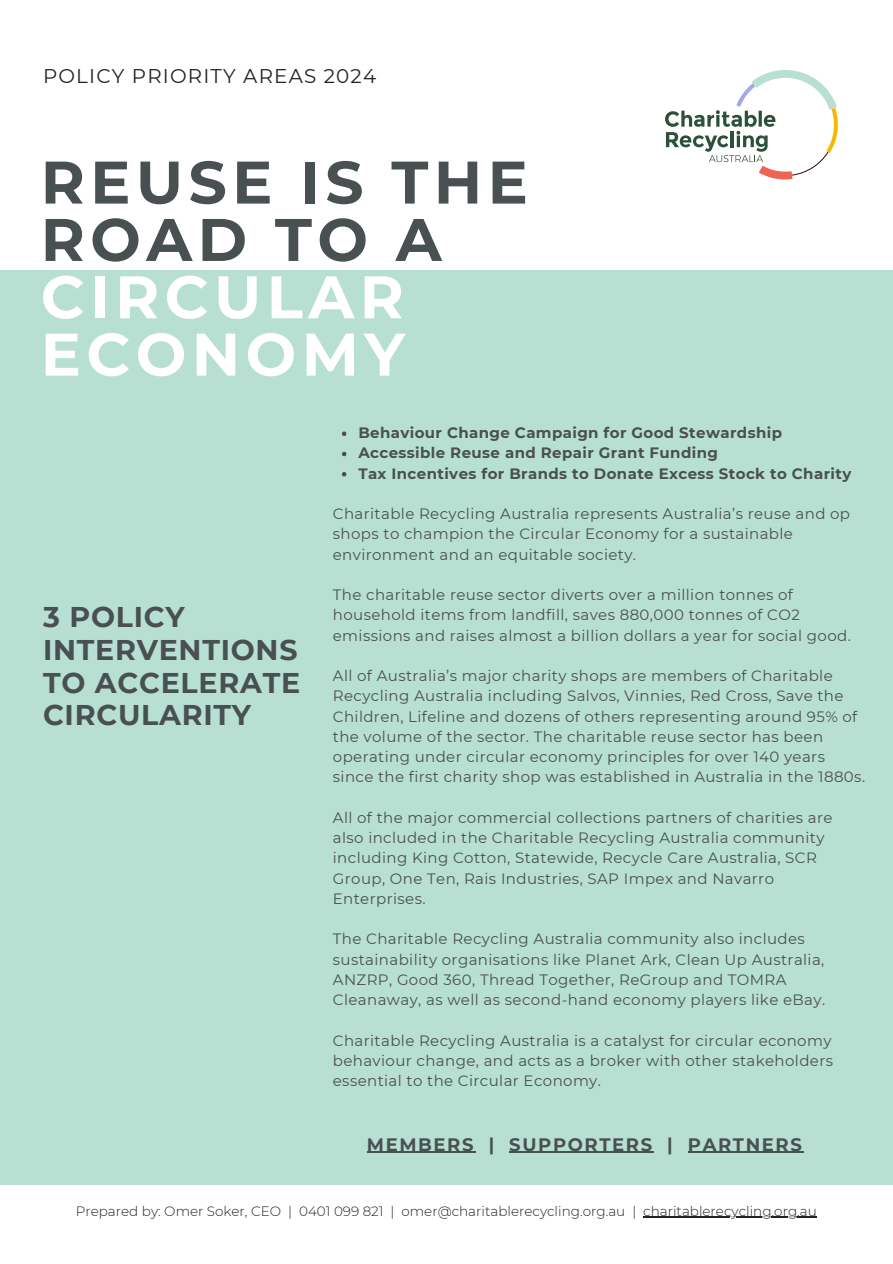
<style>
.page{position:relative;width:893px;height:1264px;background:#fff}
.page>*{position:absolute;margin:0;border:0;box-sizing:border-box;transform-origin:0 0}
.t1{font:700 60px "Montserrat";letter-spacing:.09em;color:#495052}
.t2{font:700 60px "Montserrat";letter-spacing:.09em;color:#fff}
.t3{font:700 28.5px/32.5px "Montserrat";letter-spacing:.025em;color:#495052}
.t4{font:19.8px "Montserrat";letter-spacing:.06em;color:#222}
.t5{font:700 18px "Montserrat";letter-spacing:.09em;color:#495052}
.t6{font:15px/20.2px "Montserrat";letter-spacing:.025em;color:#495052}
.t7{font:700 15px "Montserrat";letter-spacing:.025em;color:#495052}
.t8{font:300 13.5px "Montserrat";color:#222}
</style>
<div class="page">
<div style="left:0;top:270px;width:892px;height:914px;background:#b8e0d2"></div>
<svg style="left:665px;top:70px;width:172px;height:109px"></svg>
<hr style="left:643px;top:1216px;width:173px;height:1px;background:#222">
<svg style="left:342px;top:431px;width:4px;height:5px"></svg>
<svg style="left:342px;top:452px;width:4px;height:4px"></svg>
<svg style="left:342px;top:472px;width:4px;height:4px"></svg>
<hr style="left:367px;top:1151px;width:108px;height:1px;background:#495052">
<hr style="left:509px;top:1151px;width:144px;height:1px;background:#495052">
<hr style="left:687px;top:1151px;width:116px;height:1px;background:#495052">
<p class="t4" style="left:43px;top:64px;width:334px">POLICY PRIORITY AREAS 2024</p>
<p class="t1" style="left:41px;top:145px;width:488px">REUSE IS THE</p>
<p class="t1" style="left:41px;top:203px;width:402px">ROAD TO A</p>
<p class="t2" style="left:41px;top:260px;width:364px">CIRCULAR</p>
<p class="t2" style="left:41px;top:317px;width:365px">ECONOMY</p>
<p class="t3" style="left:43px;top:600px;width:258px">3 POLICY<br>INTERVENTIONS<br>TO ACCELERATE<br>CIRCULARITY</p>
<p class="t7" style="left:358px;top:424px;width:425px">Behaviour Change Campaign for Good Stewardship</p>
<p class="t7" style="left:358px;top:444px;width:361px">Accessible Reuse and Repair Grant Funding</p>
<p class="t7" style="left:358px;top:464px;width:494px">Tax Incentives for Brands to Donate Excess Stock to Charity</p>
<p class="t6" style="left:333px;top:503px;width:518px">Charitable Recycling Australia represents Australia’s reuse and op shops to champion the Circular Economy for a sustainable environment and an equitable society.</p>
<p class="t6" style="left:333px;top:584px;width:519px">The charitable reuse sector diverts over a million tonnes of household items from landfill, saves 880,000 tonnes of CO2 emissions and raises almost a billion dollars a year for social good.</p>
<p class="t6" style="left:333px;top:665px;width:533px">All of Australia’s major charity shops are members of Charitable Recycling Australia including Salvos, Vinnies, Red Cross, Save the Children, Lifeline and dozens of others representing around 95% of the volume of the sector. The charitable reuse sector has been operating under circular economy principles for over 140 years since the first charity shop was established in Australia in the 1880s.</p>
<p class="t6" style="left:333px;top:807px;width:501px">All of the major commercial collections partners of charities are also included in the Charitable Recycling Australia community including King Cotton, Statewide, Recycle Care Australia, SCR Group, One Ten, Rais Industries, SAP Impex and Navarro Enterprises.</p>
<p class="t6" style="left:333px;top:928px;width:494px">The Charitable Recycling Australia community also includes sustainability organisations like Planet Ark, Clean Up Australia, ANZRP, Good 360, Thread Together, ReGroup and TOMRA Cleanaway, as well as second-hand economy players like eBay.</p>
<p class="t6" style="left:333px;top:1030px;width:501px;text-align:justify">Charitable Recycling Australia is a catalyst for circular economy behaviour change, and acts as a broker with other stakeholders essential to the Circular Economy.</p>
<p class="t5" style="left:367px;top:1133px;width:436px">MEMBERS | SUPPORTERS | PARTNERS</p>
<p class="t8" style="left:76px;top:1202px;width:742px">Prepared by: Omer Soker, CEO | 0401 099 821 | omer@charitablerecycling.org.au | charitablerecycling.org.au</p>
</div>
